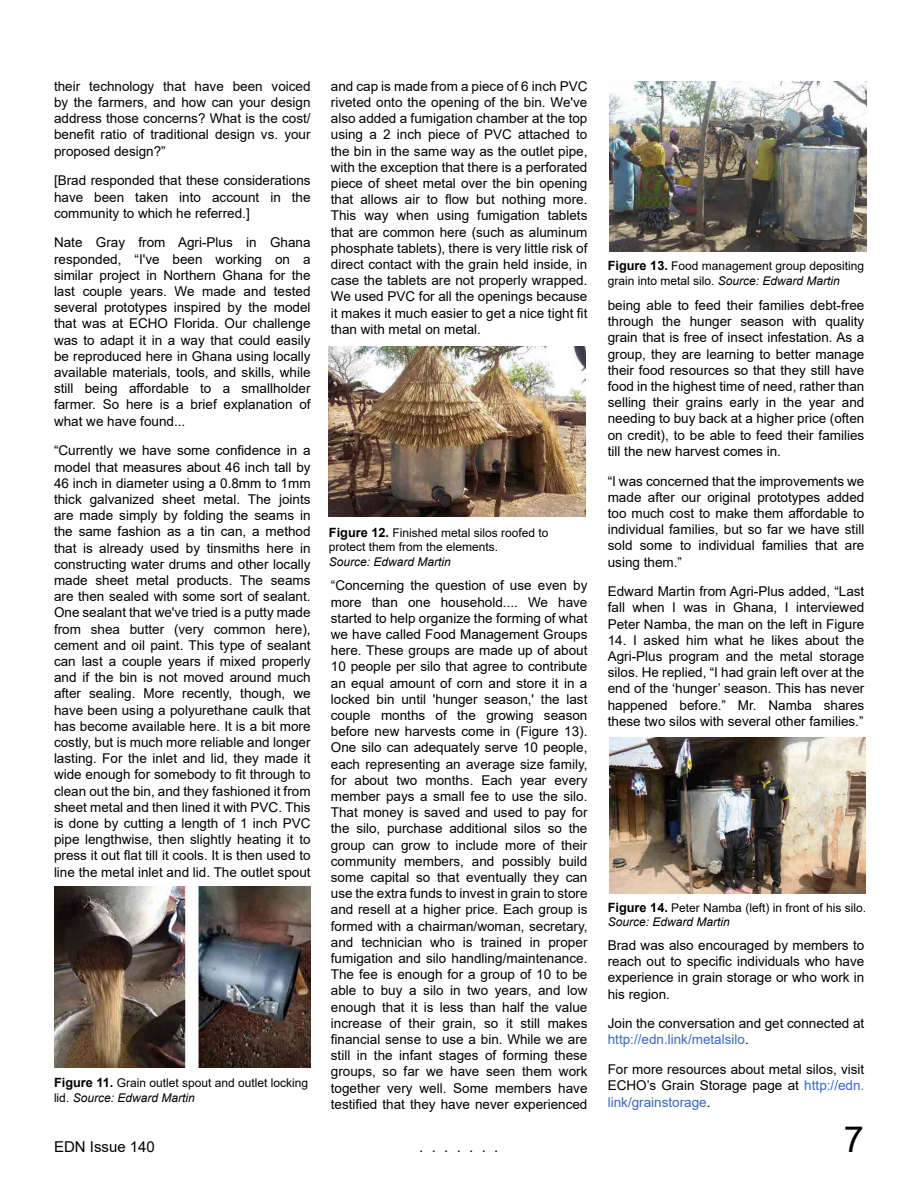
<style>
.page{position:relative;width:918px;height:1188px;background:#fff}
.page>*{position:absolute;margin:0;border:0;box-sizing:border-box;transform-origin:0 0}
.t1{font:36px "Arial";color:#000}
.t2{font:15px "Arial";color:#000}
.Body_Text_1{font:13.5px/16.2px "Arial";color:#000;text-align:justify}
.Figure{font:12px/14.4px "Arial";color:#000}
.s1{font-weight:700;font-size:12.75px}
.s2{font-style:italic}
.s3{color:#3a68be}
</style>
<div class="page">
<img style="left:329px;top:346px;width:257px;height:170px">
<img style="left:54px;top:887px;width:257px;height:180px">
<img style="left:610px;top:81px;width:256px;height:170px">
<img style="left:609px;top:738px;width:257px;height:156px">
<p class="Body_Text_1" style="left:54px;top:78px;width:258px">their technology that have been voiced by the farmers, and how can your design address those concerns? What is the cost/ benefit ratio of traditional design vs. your proposed design?”</p>
<p class="Body_Text_1" style="left:54px;top:172px;width:258px">[Brad responded that these considerations have been taken into account in the community to which he referred.]</p>
<p class="Body_Text_1" style="left:54px;top:235px;width:258px">Nate Gray from Agri-Plus in Ghana responded, “I've been working on a similar project in Northern Ghana for the last couple years. We made and tested several prototypes inspired by the model that was at ECHO Florida. Our challenge was to adapt it in a way that could easily be reproduced here in Ghana using locally available materials, tools, and skills, while still being affordable to a smallholder farmer. So here is a brief explanation of what we have found...</p>
<p class="Body_Text_1" style="left:54px;top:442px;width:258px">“Currently we have some confidence in a model that measures about 46 inch tall by 46 inch in diameter using a 0.8mm to 1mm thick galvanized sheet metal. The joints are made simply by folding the seams in the same fashion as a tin can, a method that is already used by tinsmiths here in constructing water drums and other locally made sheet metal products. The seams are then sealed with some sort of sealant.<br>One sealant that we've tried is a putty made from shea butter (very common here), cement and oil paint. This type of sealant can last a couple years if mixed properly and if the bin is not moved around much after sealing. More recently, though, we have been using a polyurethane caulk that has become available here. It is a bit more costly, but is much more reliable and longer lasting. For the inlet and lid, they made it wide enough for somebody to fit through to clean out the bin, and they fashioned it from sheet metal and then lined it with PVC. This is done by cutting a length of 1 inch PVC pipe lengthwise, then slightly heating it to press it out flat till it cools. It is then used to line the metal inlet and lid. The outlet spout</p>
<p class="Figure" style="left:54px;top:1076px;width:256px"><span class="s1">Figure 11.</span> Grain outlet spout and outlet locking lid. <span class="s2">Source: Edward Martin</span></p>
<p class="Body_Text_1" style="left:331px;top:78px;width:258px">and cap is made from a piece of 6 inch PVC riveted onto the opening of the bin. We've also added a fumigation chamber at the top using a 2 inch piece of PVC attached to the bin in the same way as the outlet pipe, with the exception that there is a perforated piece of sheet metal over the bin opening that allows air to flow but nothing more.<br>This way when using fumigation tablets that are common here (such as aluminum phosphate tablets), there is very little risk of direct contact with the grain held inside, in case the tablets are not properly wrapped.<br>We used PVC for all the openings because it makes it much easier to get a nice tight fit than with metal on metal.</p>
<p class="Figure" style="left:329px;top:525px;width:221px"><span class="s1">Figure 12.</span> Finished metal silos roofed to protect them from the elements.<br><span class="s2">Source: Edward Martin</span></p>
<p class="Body_Text_1" style="left:331px;top:577px;width:258px">“Concerning the question of use even by more than one household.... We have started to help organize the forming of what we have called Food Management Groups here. These groups are made up of about 10 people per silo that agree to contribute an equal amount of corn and store it in a locked bin until 'hunger season,' the last couple months of the growing season before new harvests come in (Figure 13).<br>One silo can adequately serve 10 people, each representing an average size family, for about two months. Each year every member pays a small fee to use the silo.<br>That money is saved and used to pay for the silo, purchase additional silos so the group can grow to include more of their community members, and possibly build some capital so that eventually they can use the extra funds to invest in grain to store and resell at a higher price. Each group is formed with a chairman/woman, secretary, and technician who is trained in proper fumigation and silo handling/maintenance.<br>The fee is enough for a group of 10 to be able to buy a silo in two years, and low enough that it is less than half the value increase of their grain, so it still makes financial sense to use a bin. While we are still in the infant stages of forming these groups, so far we have seen them work together very well. Some members have testified that they have never experienced</p>
<p class="t2" style="left:54px;top:1137px;width:102px">EDN Issue 140</p>
<p class="t2" style="left:419px;top:1137px;width:81px">. . . . . . .</p>
<p class="Figure" style="left:608px;top:259px;width:258px"><span class="s1">Figure 13.</span> Food management group depositing grain into metal silo. <span class="s2">Source: Edward Martin</span></p>
<p class="Body_Text_1" style="left:608px;top:297px;width:258px">being able to feed their families debt-free through the hunger season with quality grain that is free of insect infestation. As a group, they are learning to better manage their food resources so that they still have food in the highest time of need, rather than selling their grains early in the year and needing to buy back at a higher price (often on credit), to be able to feed their families till the new harvest comes in.</p>
<p class="Body_Text_1" style="left:608px;top:473px;width:258px">“I was concerned that the improvements we made after our original prototypes added too much cost to make them affordable to individual families, but so far we have still sold some to individual families that are using them.”</p>
<p class="Body_Text_1" style="left:608px;top:583px;width:258px">Edward Martin from Agri-Plus added, “Last fall when I was in Ghana, I interviewed Peter Namba, the man on the left in Figure</p>
<p class="Body_Text_1" style="left:608px;top:632px;width:258px">14. I asked him what he likes about the Agri-Plus program and the metal storage silos. He replied, “I had grain left over at the end of the ‘hunger’ season. This has never happened before.” Mr. Namba shares these two silos with several other families.”</p>
<p class="Figure" style="left:608px;top:901px;width:260px"><span class="s1">Figure 14.</span> Peter Namba (left) in front of his silo.<br><span class="s2">Source: Edward Martin</span></p>
<p class="Body_Text_1" style="left:608px;top:937px;width:258px">Brad was also encouraged by members to reach out to specific individuals who have experience in grain storage or who work in his region.</p>
<p class="Body_Text_1" style="left:608px;top:1015px;width:258px">Join the conversation and get connected at <span class="s3">http://edn.link/metalsilo</span>.</p>
<p class="Body_Text_1" style="left:608px;top:1061px;width:258px">For more resources about metal silos, visit ECHO’s Grain Storage page at <span class="s3">http://edn. link/grainstorage</span>.</p>
<h1 class="t1" style="left:844px;top:1115px;width:22px">7</h1>
</div>
